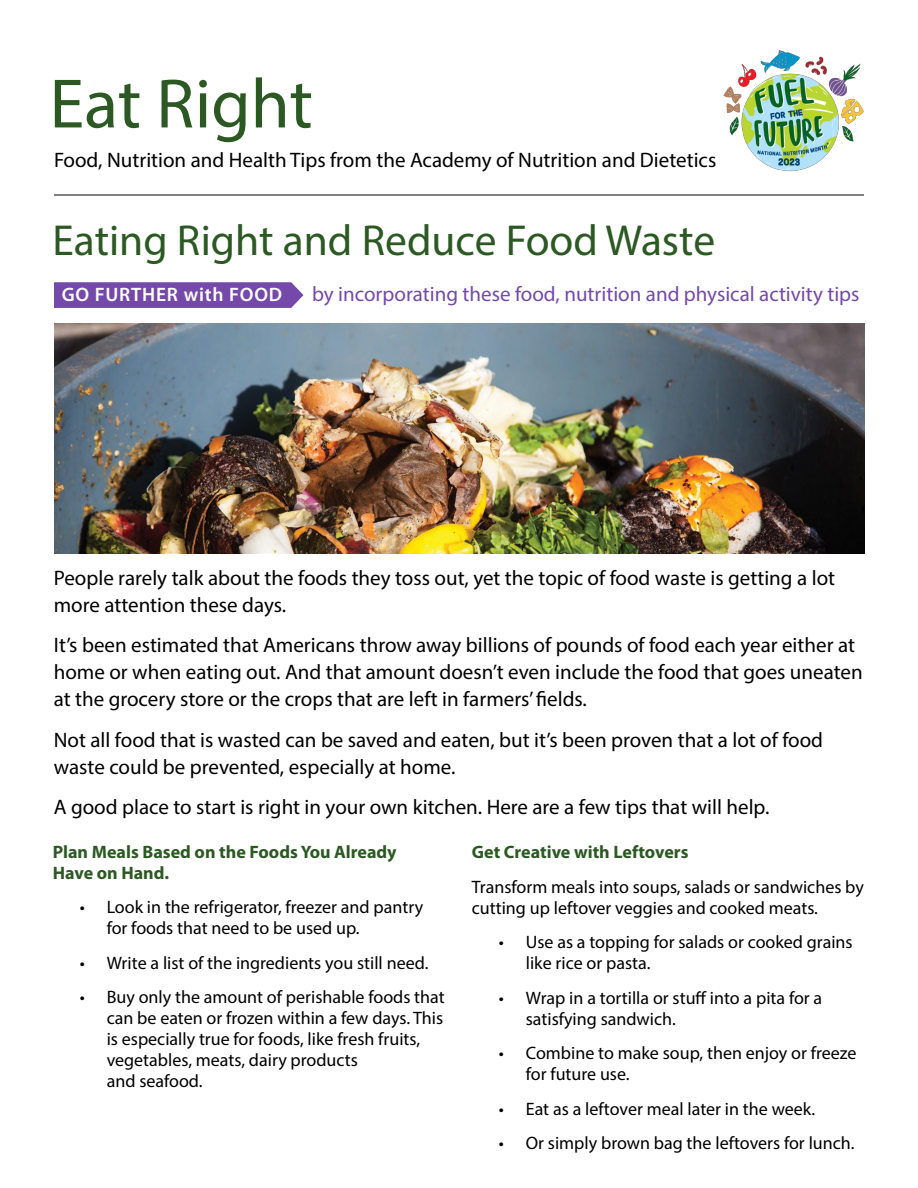
<style>
.page{position:relative;width:918px;height:1188px;background:#fff}
.page>*{position:absolute;margin:0;border:0;box-sizing:border-box;transform-origin:0 0}
.t1{font:70.5px "Myriad Pro";color:#2c5923}
.t2{font:43.5px "Myriad Pro";color:#2c5923}
.t3{font:21px/27px "Myriad Pro";color:#000}
.t4{font:21px "Myriad Pro";color:#7449a9}
.t5{font:600 19.5px "Myriad Pro";letter-spacing:.04em;color:#fff}
.t6{font:18px/21px "Myriad Pro";color:#000}
.t7{font:700 18px/21px "Myriad Pro";color:#2c5923}
</style>
<div class="page">
<hr style="left:54px;top:195px;width:810px;height:1px;background:#000">
<img style="left:55px;top:324px;width:810px;height:229px">
<svg style="left:54px;top:282px;width:249px;height:26px;background:#784fab"></svg>
<img style="left:723px;top:50px;width:141px;height:122px">
<h1 class="t1" style="left:50px;top:60px;width:265px">Eat Right</h1>
<p class="t3" style="left:54px;top:146px;width:664px">Food, Nutrition and Health Tips from the Academy of Nutrition and Dietetics</p>
<h2 class="t2" style="left:52px;top:214px;width:664px">Eating Right and Reduce Food Waste</h2>
<p class="t5" style="left:62px;top:282px;width:222px">GO FURTHER with FOOD</p>
<p class="t4" style="left:312px;top:281px;width:549px">by incorporating these food, nutrition and physical activity tips</p>
<p class="t3" style="left:54px;top:564px;width:783px">People rarely talk about the foods they toss out, yet the topic of food waste is getting a lot more attention these days.</p>
<p class="t3" style="left:54px;top:632px;width:811px">It’s been estimated that Americans throw away billions of pounds of food each year either at home or when eating out. And that amount doesn’t even include the food that goes uneaten at the grocery store or the crops that are left in farmers’ fields.</p>
<p class="t3" style="left:54px;top:726px;width:771px">Not all food that is wasted can be saved and eaten, but it’s been proven that a lot of food waste could be prevented, especially at home.</p>
<p class="t3" style="left:54px;top:794px;width:717px">A good place to start is right in your own kitchen. Here are a few tips that will help.</p>
<p class="t7" style="left:53px;top:841px;width:346px">Plan Meals Based on the Foods You Already<br>Have on Hand.</p>
<p class="t6" style="left:107px;top:897px;width:318px;text-indent:-27px">• Look in the refrigerator, freezer and pantry for foods that need to be used up.</p>
<p class="t6" style="left:80px;top:952px;width:350px">• Write a list of the ingredients you still need.</p>
<p class="t6" style="left:107px;top:987px;width:340px;text-indent:-27px">• Buy only the amount of perishable foods that can be eaten or frozen within a few days. This is especially true for foods, like fresh fruits, vegetables, meats, dairy products<br>and seafood.</p>
<p class="t7" style="left:472px;top:841px;width:218px">Get Creative with Leftovers</p>
<p class="t6" style="left:472px;top:876px;width:394px">Transform meals into soups, salads or sandwiches by cutting up leftover veggies and cooked meats.</p>
<p class="t6" style="left:526px;top:931px;width:328px;text-indent:-27px">• Use as a topping for salads or cooked grains like rice or pasta.</p>
<p class="t6" style="left:526px;top:987px;width:298px;text-indent:-27px">• Wrap in a tortilla or stuff into a pita for a satisfying sandwich.</p>
<p class="t6" style="left:526px;top:1042px;width:332px;text-indent:-27px">• Combine to make soup, then enjoy or freeze for future use.</p>
<p class="t6" style="left:499px;top:1098px;width:318px">• Eat as a leftover meal later in the week.</p>
<p class="t6" style="left:499px;top:1132px;width:357px">• Or simply brown bag the leftovers for lunch.</p>
</div>
